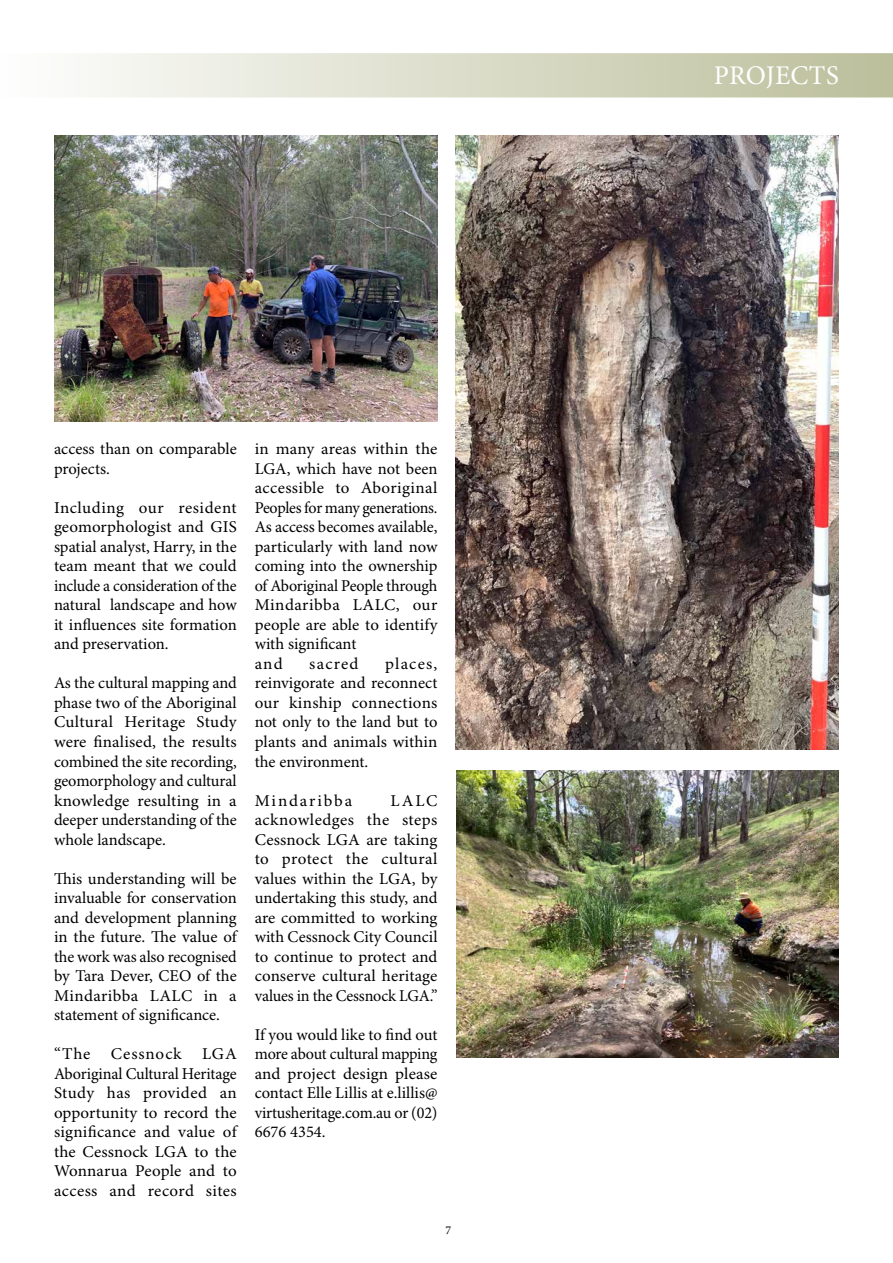
<style>
.page{position:relative;width:893px;height:1263px;background:#fff}
.page>*{position:absolute;margin:0;border:0;box-sizing:border-box;transform-origin:0 0}
.t1{font:27px "Minion Pro";letter-spacing:.01em;color:#fff}
.t2{font:16.5px/19.5px "Minion Pro";color:#000;text-align:justify}
.t3{font:16.5px "Minion Pro";letter-spacing:.105em;color:#000}
.t4{font:12px "Minion Pro";color:#000}
</style>
<div class="page">
<div style="left:0;top:53px;width:893px;height:45px;background:linear-gradient(to right,#fefefe,#bcbf9b)"></div>
<img style="left:456px;top:770px;width:383px;height:287px">
<img style="left:54px;top:135px;width:383px;height:287px">
<img style="left:455px;top:135px;width:384px;height:615px">
<p class="t2" style="left:54px;top:440px;width:184px">access than on comparable projects.</p>
<p class="t2" style="left:54px;top:499px;width:184px">Including our resident geomorphologist and GIS spatial analyst, Harry, in the team meant that we could include a consideration of the natural landscape and how it influences site formation and preservation.</p>
<p class="t2" style="left:54px;top:674px;width:184px">As the cultural mapping and phase two of the Aboriginal Cultural Heritage Study were finalised, the results combined the site recording, geomorphology and cultural knowledge resulting in a deeper understanding of the whole landscape.</p>
<p class="t2" style="left:54px;top:869px;width:184px">This understanding will be invaluable for conservation and development planning in the future. The value of the work was also recognised by Tara Dever, CEO of the Mindaribba LALC in a statement of significance.</p>
<p class="t2" style="left:54px;top:1045px;width:184px">“The Cessnock LGA Aboriginal Cultural Heritage Study has provided an opportunity to record the significance and value of the Cessnock LGA to the Wonnarua People and to access and record sites</p>
<p class="t2" style="left:255px;top:440px;width:184px;text-align:left">in many areas within the<br>LGA, which have not been accessible to Aboriginal<br>Peoples for many generations.<br>As access becomes available, particularly with land now coming into the ownership of Aboriginal People through<br>Mindaribba LALC, our people are able to identify with significant<br>and</p>
<p class="t2" style="left:255px;top:655px;width:184px;text-indent:130px">places, reinvigorate and reconnect our kinship connections not only to the land but to plants and animals within the environment.</p>
<p class="t3" style="left:255px;top:790px;width:99px">Mindaribba</p>
<p class="t2" style="left:309px;top:655px;width:51px">sacred</p>
<p class="t2" style="left:255px;top:791px;width:184px;text-indent:136px">LALC acknowledges the steps Cessnock LGA are taking to protect the cultural values within the LGA, by undertaking this study, and are committed to working with Cessnock City Council to continue to protect and conserve cultural heritage values in the Cessnock LGA.”</p>
<p class="t2" style="left:255px;top:1025px;width:184px">If you would like to find out more about cultural mapping and project design please contact Elle Lillis at e.lillis@ virtusheritage.com.au or (02)<br>6676 4354.</p>
<p class="t4" style="left:445px;top:1223px;width:7px">7</p>
<h1 class="t1" style="left:714px;top:59px;width:127px">PROJECTS</h1>
</div>
